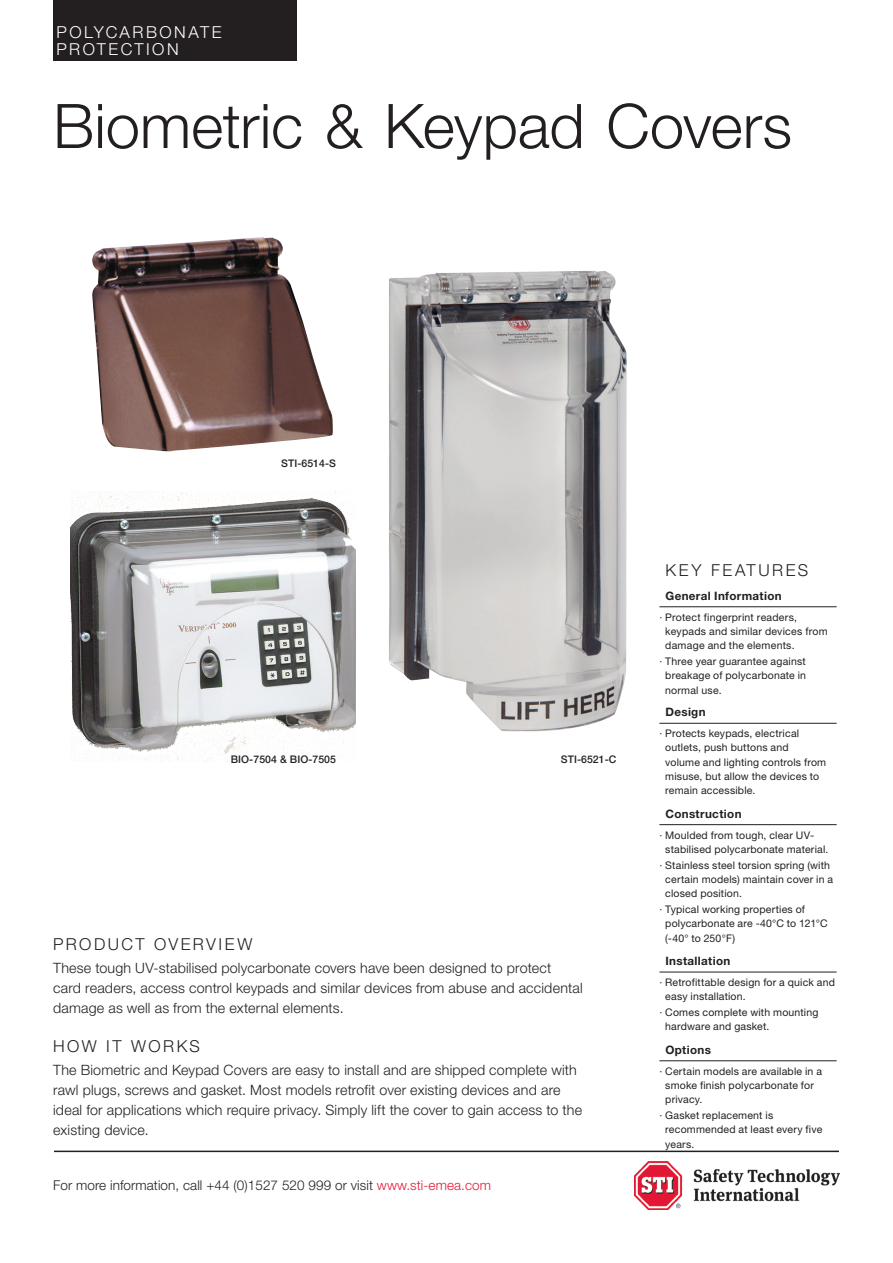
<style>
.page{position:relative;width:893px;height:1263px;background:#fff}
.page>*{position:absolute;margin:0;border:0;box-sizing:border-box;transform-origin:0 0}
.t1{font:300 61.5px "Helvetica Neue LT Std";color:#231f20}
.t2{font:300 16.5px "Helvetica Neue LT Std";letter-spacing:.15em;color:#231f20}
.t3{font:300 16.5px/16.5px "Helvetica Neue LT Std";letter-spacing:.15em;color:#fff}
.t4{font:300 14.25px/20.2px "Helvetica Neue LT Std";letter-spacing:.015em;color:#231f20}
.t5{font:300 13.5px "Helvetica Neue LT Std";letter-spacing:.005em;color:#231f20}
.t6{font:700 11.7px "Helvetica Neue LT Std";letter-spacing:.03em;color:#231f20}
.t7{font:10.5px/14.2px "Helvetica Neue LT Std";letter-spacing:.02em;color:#231f20}
.t8{font:500 10.5px "Helvetica Neue LT Std";letter-spacing:.005em;color:#231f20}
.s1{color:#e51836}
</style>
<div class="page">
<hr style="left:659px;top:606px;width:178px;height:1px;background:#231f20">
<hr style="left:659px;top:723px;width:178px;height:1px;background:#231f20">
<hr style="left:659px;top:824px;width:178px;height:1px;background:#231f20">
<hr style="left:659px;top:972px;width:178px;height:1px;background:#231f20">
<hr style="left:659px;top:1060px;width:178px;height:1px;background:#231f20">
<div style="left:53px;top:0;width:243px;height:61px;background:#231f20"></div>
<img style="left:635px;top:1161px;width:205px;height:48px">
<hr style="left:54px;top:1150px;width:785px;height:2px;background:#231f20">
<img style="left:92px;top:237px;width:241px;height:215px">
<img style="left:71px;top:491px;width:284px;height:270px">
<img style="left:389px;top:270px;width:238px;height:462px">
<h2 class="t3" style="left:57px;top:24px;width:166px">POLYCARBONATE<br>PROTECTION</h2>
<h1 class="t1" style="left:53px;top:89px;width:740px">Biometric &amp; Keypad Covers</h1>
<p class="t8" style="left:281px;top:457px;width:56px">STI-6514-S</p>
<p class="t8" style="left:231px;top:753px;width:107px">BIO-7504 &amp; BIO-7505</p>
<p class="t8" style="left:561px;top:753px;width:57px">STI-6521-C</p>
<h2 class="t2" style="left:53px;top:934px;width:201px">PRODUCT OVERVIEW</h2>
<h3 class="t4" style="left:53px;top:957px;width:531px">These tough UV-stabilised polycarbonate covers have been designed to protect card readers, access control keypads and similar devices from abuse and accidental damage as well as from the external elements.</h3>
<h2 class="t2" style="left:53px;top:1036px;width:148px">HOW IT WORKS</h2>
<p class="t4" style="left:53px;top:1059px;width:530px">The Biometric and Keypad Covers are easy to install and are shipped complete with rawl plugs, screws and gasket. Most models retrofit over existing devices and are ideal for applications which require privacy. Simply lift the cover to gain access to the existing device.</p>
<p class="t5" style="left:53px;top:1177px;width:439px">For more information, call +44 (0)1527 520 999 or visit <span class="s1">www.sti-emea.com</span></p>
<h2 class="t2" style="left:665px;top:560px;width:144px">KEY FEATURES</h2>
<p class="t6" style="left:665px;top:588px;width:118px">General Information</p>
<p class="t7" style="left:665px;top:610px;width:164px;text-indent:-6px">· Protect fingerprint readers, keypads and similar devices from damage and the elements.</p>
<p class="t7" style="left:665px;top:654px;width:142px;text-align:justify;text-indent:-6px">· Three year guarantee against breakage of polycarbonate in normal use.</p>
<p class="t6" style="left:665px;top:705px;width:42px">Design</p>
<p class="t7" style="left:665px;top:726px;width:162px;text-indent:-6px">· Protects keypads, electrical outlets, push buttons and<br>volume and lighting controls from misuse, but allow the devices to remain accessible.</p>
<p class="t6" style="left:665px;top:806px;width:78px">Construction</p>
<p class="t7" style="left:665px;top:827px;width:165px;text-indent:-6px">· Moulded from tough, clear UV&shy;stabilised polycarbonate material.</p>
<p class="t7" style="left:665px;top:858px;width:169px;text-indent:-6px">· Stainless steel torsion spring (with certain models) maintain cover in a closed position.</p>
<p class="t7" style="left:665px;top:902px;width:164px;text-indent:-6px">· Typical working properties of polycarbonate are -40°C to 121°C (-40° to 250°F)</p>
<p class="t6" style="left:665px;top:953px;width:67px">Installation</p>
<p class="t7" style="left:665px;top:975px;width:171px;text-indent:-6px">· Retrofittable design for a quick and easy installation.</p>
<p class="t7" style="left:665px;top:1005px;width:155px;text-indent:-6px">· Comes complete with mounting hardware and gasket.</p>
<p class="t6" style="left:665px;top:1042px;width:47px">Options</p>
<p class="t7" style="left:665px;top:1064px;width:158px;text-indent:-6px">· Certain models are available in a smoke finish polycarbonate for privacy.</p>
<p class="t7" style="left:665px;top:1108px;width:159px;text-indent:-6px">· Gasket replacement is recommended at least every five years.</p>
</div>
